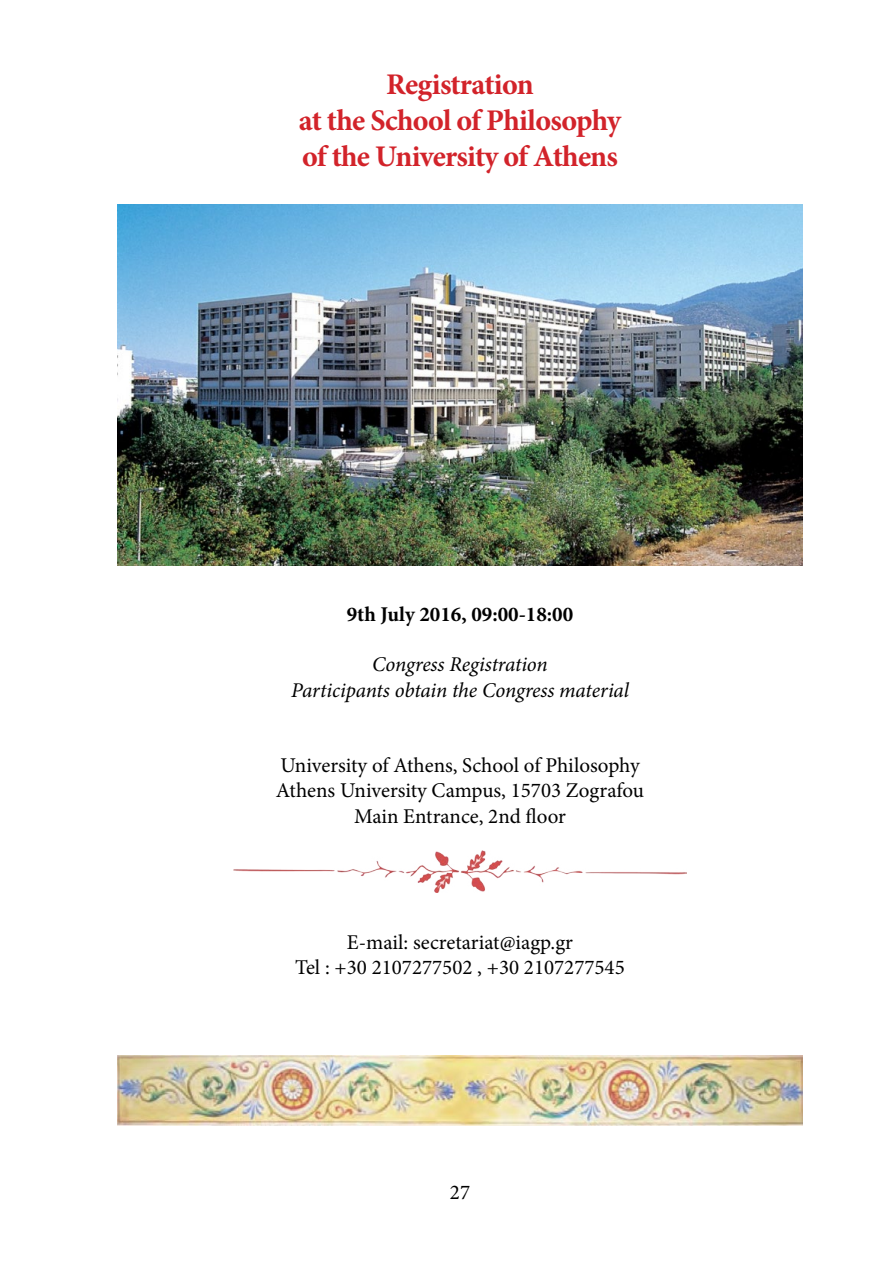
<style>
.page{position:relative;width:893px;height:1263px;background:#fff}
.page>*{position:absolute;margin:0;border:0;box-sizing:border-box;transform-origin:0 0}
.t1{font:700 30px/36px "Minion Pro";letter-spacing:-.025em;color:#d2232a;text-align:center}
.t2{font:21px/25.2px "Minion Pro";color:#000;text-align:center}
.t3{font:italic 21px/25.2px "Minion Pro";letter-spacing:-.01em;color:#000;text-align:center}
.t4{font:700 21px "Minion Pro";color:#000}
</style>
<div class="page">
<img style="left:117px;top:204px;width:686px;height:362px">
<img style="left:117px;top:1055px;width:686px;height:70px">
<img style="left:233px;top:850px;width:454px;height:42px">
<h1 class="t1" style="left:299px;top:66px;width:324px">Registration<br>at the School of Philosophy of the University of Athens</h1>
<p class="t4" style="left:347px;top:599px;width:228px">9th July 2016, 09:00-18:00</p>
<p class="t3" style="left:291px;top:652px;width:339px">Congress Registration<br>Participants obtain the Congress material</p>
<p class="t2" style="left:276px;top:753px;width:370px">University of Athens, School of Philosophy<br>Athens University Campus, 15703 Zografou<br>Main Entrance, 2nd floor</p>
<p class="t2" style="left:295px;top:929px;width:331px">E-mail: secretariat@iagp.gr<br>Tel : +30 2107277502 , +30 2107277545</p>
<p class="t2" style="left:450px;top:1180px;width:22px">27</p>
</div>
